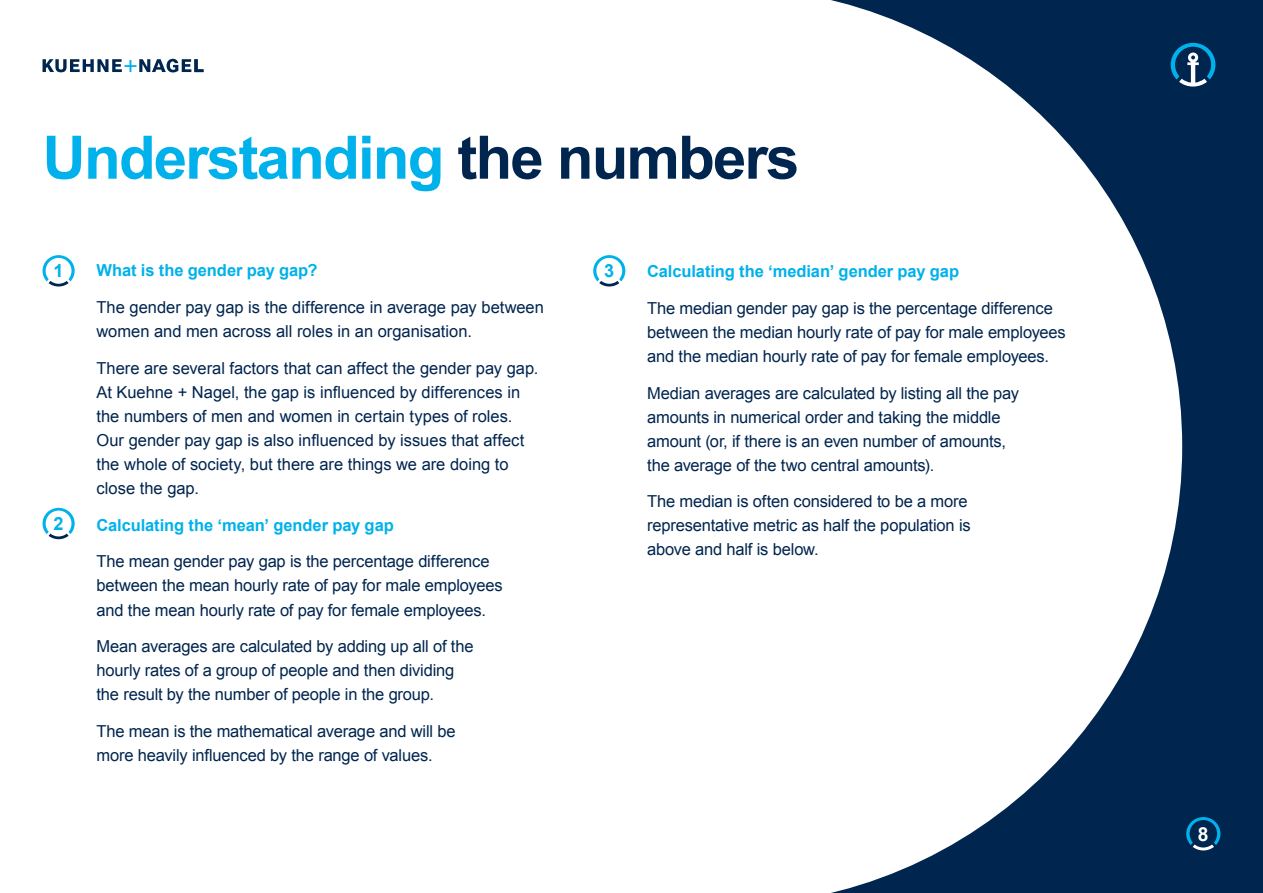
<style>
.page{position:relative;width:1263px;height:893px;background:#fff}
.page>*{position:absolute;margin:0;border:0;box-sizing:border-box;transform-origin:0 0}
.t1{font:700 60px "Arial";letter-spacing:-.03em;color:#00b1eb}
.t2{font:700 19.35px "Arial";color:#fff}
.t3{font:700 18.15px "Arial";color:#00b1eb}
.t4{font:16.5px/24px "Arial";letter-spacing:-.01em;color:#00254f}
.t5{font:700 16.5px "Arial";letter-spacing:-.005em;color:#00b1eb}
.s1{color:#00254f}
</style>
<div class="page">
<div style="left:631px;top:0;width:632px;height:893px;background:#00254f"></div>
<svg style="left:605px;top:0;width:577px;height:893px;fill:#fff"></svg>
<svg style="left:43px;top:59px;width:161px;height:13px"></svg>
<svg style="left:1171px;top:43px;width:44px;height:44px"></svg>
<svg style="left:43px;top:255px;width:32px;height:31px"></svg>
<svg style="left:43px;top:508px;width:32px;height:31px"></svg>
<svg style="left:593px;top:255px;width:32px;height:31px"></svg>
<svg style="left:1186px;top:817px;width:34px;height:33px"></svg>
<h1 class="t1" style="left:43px;top:118px;width:758px">Understanding <span class="s1">the numbers</span></h1>
<p class="t3" style="left:54px;top:259px;width:12px">1</p>
<p class="t5" style="left:97px;top:260px;width:222px">What is the gender pay gap?</p>
<p class="t4" style="left:97px;top:296px;width:449px">The gender pay gap is the difference in average pay between women and men across all roles in an organisation.</p>
<p class="t4" style="left:97px;top:356px;width:443px">There are several factors that can affect the gender pay gap.<br>At Kuehne + Nagel, the gap is influenced by differences in the numbers of men and women in certain types of roles.<br>Our gender pay gap is also influenced by issues that affect the whole of society, but there are things we are doing to close the gap.</p>
<p class="t3" style="left:54px;top:512px;width:12px">2</p>
<p class="t5" style="left:97px;top:514px;width:299px">Calculating the ‘mean’ gender pay gap</p>
<p class="t4" style="left:97px;top:550px;width:408px">The mean gender pay gap is the percentage difference between the mean hourly rate of pay for male employees and the mean hourly rate of pay for female employees.</p>
<p class="t4" style="left:97px;top:635px;width:378px">Mean averages are calculated by adding up all of the hourly rates of a group of people and then dividing the result by the number of people in the group.</p>
<p class="t4" style="left:97px;top:719px;width:361px">The mean is the mathematical average and will be more heavily influenced by the range of values.</p>
<p class="t3" style="left:604px;top:259px;width:12px">3</p>
<p class="t5" style="left:647px;top:260px;width:313px">Calculating the ‘median’ gender pay gap</p>
<p class="t4" style="left:647px;top:296px;width:420px">The median gender pay gap is the percentage difference between the median hourly rate of pay for male employees and the median hourly rate of pay for female employees.</p>
<p class="t4" style="left:647px;top:381px;width:373px">Median averages are calculated by listing all the pay amounts in numerical order and taking the middle amount (or, if there is an even number of amounts, the average of the two central amounts).</p>
<p class="t4" style="left:647px;top:490px;width:325px">The median is often considered to be a more representative metric as half the population is above and half is below.</p>
<p class="t2" style="left:1198px;top:821px;width:12px">8</p>
</div>
